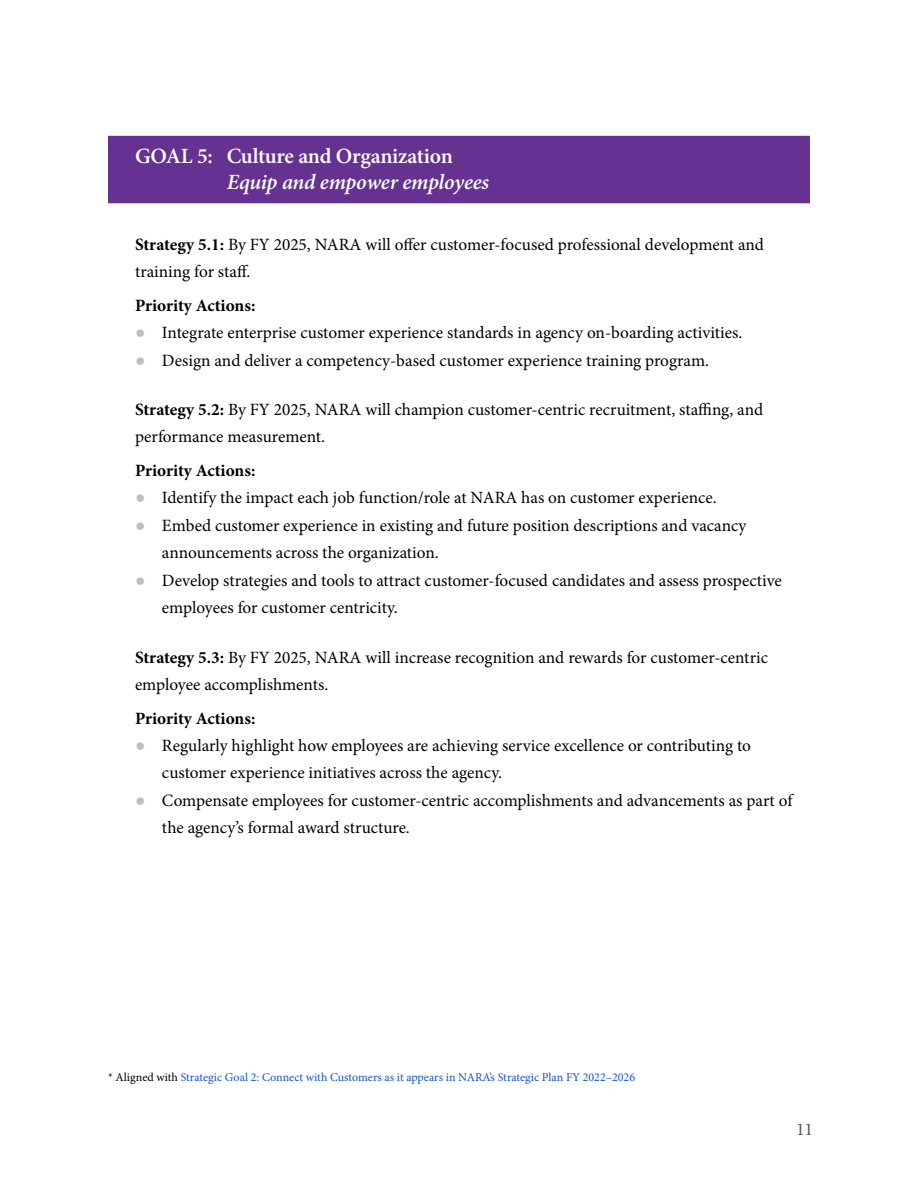
<style>
.page{position:relative;width:918px;height:1188px;background:#fff}
.page>*{position:absolute;margin:0;border:0;box-sizing:border-box;transform-origin:0 0}
.t1{font:600 21.75px/26.2px "Minion Pro";letter-spacing:-.01em;color:#fff}
.t2{font:18px "Minion Pro";color:#58595b}
.t3{font:17.25px/27px "Minion Pro";color:#000}
.t4{font:700 17.25px "Minion Pro";letter-spacing:-.005em;color:#000}
.t5{font:12px "Minion Pro";color:#15c}
.s1{font-style:italic}
.s2{font-weight:700}
.s3{font-family:"Arial";color:#bcbec0}
.s4{color:#000}
</style>
<div class="page">
<div style="left:108px;top:136px;width:702px;height:67px;background:#663292"></div>
<h2 class="t1" style="left:227px;top:143px;width:264px;text-indent:-92px">GOAL 5: Culture and Organization<br><span class="s1">Equip and empower employees</span></h2>
<p class="t3" style="left:135px;top:231px;width:630px"><span class="s2">Strategy 5.1:</span> By FY 2025, NARA will ofer customer-focused professional development and training for staf.</p>
<h3 class="t4" style="left:135px;top:293px;width:122px">Priority Actions:</h3>
<p class="t3" style="left:135px;top:319px;width:609px"><span class="s3">●</span> Integrate enterprise customer experience standards in agency on-boarding activities.</p>
<p class="t3" style="left:135px;top:347px;width:576px"><span class="s3">●</span> Design and deliver a competency-based customer experience training program.</p>
<p class="t3" style="left:135px;top:396px;width:630px"><span class="s2">Strategy 5.2:</span> By FY 2025, NARA will champion customer-centric recruitment, stafng, and performance measurement.</p>
<h4 class="t4" style="left:135px;top:458px;width:122px">Priority Actions:</h4>
<p class="t3" style="left:135px;top:484px;width:583px"><span class="s3">●</span> Identify the impact each job function/role at NARA has on customer experience.</p>
<p class="t3" style="left:162px;top:512px;width:586px;text-indent:-27px"><span class="s3">●</span> Embed customer experience in existing and future position descriptions and vacancy announcements across the organization.</p>
<p class="t3" style="left:162px;top:567px;width:621px;text-indent:-27px"><span class="s3">●</span> Develop strategies and tools to attract customer-focused candidates and assess prospective employees for customer centricity.</p>
<p class="t3" style="left:135px;top:644px;width:635px"><span class="s2">Strategy 5.3:</span> By FY 2025, NARA will increase recognition and rewards for customer-centric employee accomplishments.</p>
<h4 class="t4" style="left:135px;top:706px;width:122px">Priority Actions:</h4>
<p class="t3" style="left:162px;top:732px;width:591px;text-indent:-27px"><span class="s3">●</span> Regularly highlight how employees are achieving service excellence or contributing to customer experience initiatives across the agency.</p>
<p class="t3" style="left:162px;top:787px;width:634px;text-indent:-27px"><span class="s3">●</span> Compensate employees for customer-centric accomplishments and advancements as part of the agency’s formal award structure.</p>
<p class="t5" style="left:108px;top:1069px;width:529px"><span class="s4">* Aligned with</span> Strategic Goal 2: Connect with Customers as it appears in NARA’s Strategic Plan FY 2022–2026</p>
<p class="t2" style="left:796px;top:1118px;width:19px">11</p>
</div>
